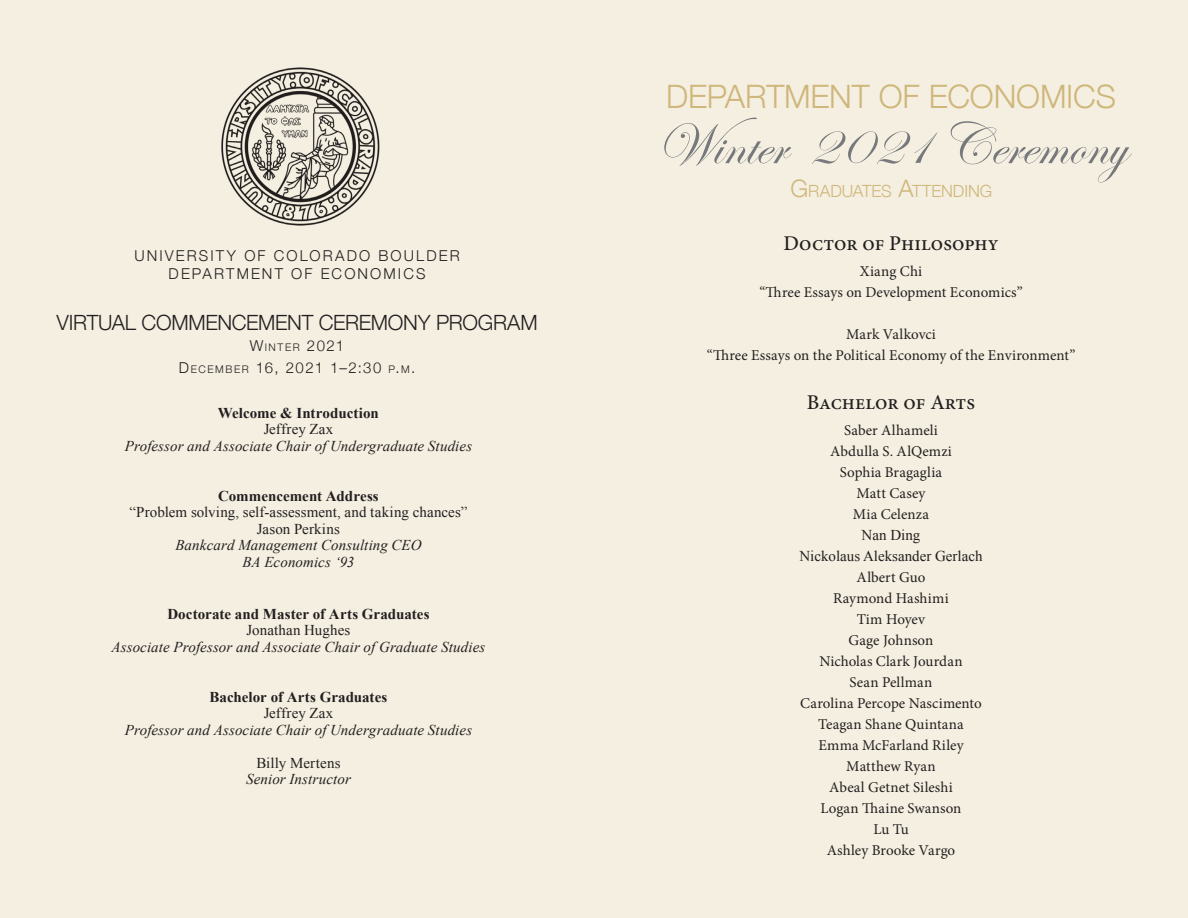
<style>
.page{position:relative;width:1188px;height:918px;background:#f4efe0}
.page>*{position:absolute;margin:0;border:0;box-sizing:border-box;transform-origin:0 0}
.t1{font:60px "Edwardian Script ITC";color:#76787b}
.t2{font:300 32.25px "Helvetica Neue";letter-spacing:-.005em;color:#cfb77b}
.t3{font:300 21px "Helvetica Neue";letter-spacing:-.015em;color:#231f20}
.t4{font:500 21px "Minion Pro";color:#231f20}
.t5{font:300 16.8px "Helvetica Neue";letter-spacing:-.005em;color:#cfb77b}
.t6{font:15px/21px "Minion Pro";letter-spacing:.005em;color:#231f20;text-align:center}
.t7{font:italic 15px/16.5px "Times New Roman";letter-spacing:.01em;color:#231f20;text-align:center}
.t8{font:15px/16.5px "Times New Roman";color:#231f20;text-align:center}
.t9{font:300 15px "Helvetica Neue";letter-spacing:.14em;color:#231f20}
.t10{font:300 15px "Helvetica Neue";letter-spacing:.09em;color:#231f20}
.s1{font-size:10.5px}
.s2{font-weight:700;font-style:normal}
.s3{font-style:normal}
.s4{font-weight:700}
.s5{font-style:italic}
.s6{font-size:24px}
</style>
<div class="page">
<img style="left:221px;top:67px;width:159px;height:159px">
<p class="t9" style="left:134px;top:244px;width:327px">UNIVERSITY OF COLORADO BOULDER</p>
<p class="t9" style="left:169px;top:262px;width:258px">DEPARTMENT OF ECONOMICS</p>
<p class="t3" style="left:57px;top:305px;width:483px">VIRTUAL COMMENCEMENT CEREMONY PROGRAM</p>
<p class="t10" style="left:250px;top:334px;width:96px">W<span class="s1">INTER</span> 2021</p>
<p class="t10" style="left:179px;top:356px;width:238px">D<span class="s1">ECEMBER</span> 16, 2021 1–2:30 <span class="s1">P</span>.<span class="s1">M</span>.</p>
<p class="t7" style="left:125px;top:404px;width:349px"><span class="s2">Welcome &amp; Introduction<br></span><span class="s3">Jeffrey Zax<br></span>Professor and Associate Chair of Undergraduate Studies</p>
<p class="t8" style="left:129px;top:487px;width:340px"><span class="s4">Commencement Address<br></span>“Problem solving, self-assessment, and taking chances”<br>Jason Perkins<br><span class="s5">Bankcard Management Consulting CEO<br>BA Economics ‘93</span></p>
<p class="t7" style="left:112px;top:605px;width:375px"><span class="s2">Doctorate and Master of Arts Graduates<br></span><span class="s3">Jonathan Hughes<br></span>Associate Professor and Associate Chair of Graduate Studies</p>
<p class="t7" style="left:125px;top:688px;width:349px"><span class="s2">Bachelor of Arts Graduates<br></span><span class="s3">Jeffrey Zax<br></span>Professor and Associate Chair of Undergraduate Studies</p>
<p class="t7" style="left:246px;top:754px;width:106px"><span class="s3">Billy Mertens<br></span>Senior Instructor</p>
<p class="t2" style="left:666px;top:70px;width:451px">DEPARTMENT OF ECONOMICS</p>
<p class="t1" style="left:655px;top:112px;width:473px">Winter 2021 Ceremony</p>
<p class="t5" style="left:790px;top:177px;width:202px"><span class="s6">G</span>RADUATES <span class="s6">A</span>TTENDING</p>
<p class="t4" style="left:783px;top:229px;width:217px">Doctor of Philosophy</p>
<p class="t6" style="left:759px;top:261px;width:265px">Xiang Chi<br>“Three Essays on Development Economics”</p>
<p class="t6" style="left:707px;top:323px;width:370px">Mark Valkovci<br>“Three Essays on the Political Economy of the Environment”</p>
<p class="t4" style="left:807px;top:388px;width:170px">Bachelor of Arts</p>
<p class="t6" style="left:844px;top:420px;width:95px">Saber Alhameli</p>
<p class="t6" style="left:830px;top:441px;width:123px">Abdulla S. AlQemzi</p>
<p class="t6" style="left:840px;top:462px;width:104px">Sophia Bragaglia</p>
<p class="t6" style="left:857px;top:483px;width:70px">Matt Casey</p>
<p class="t6" style="left:853px;top:504px;width:78px">Mia Celenza</p>
<p class="t8" style="left:862px;top:527px;width:60px">Nan Ding</p>
<p class="t8" style="left:799px;top:548px;width:185px">Nickolaus Aleksander Gerlach</p>
<p class="t6" style="left:856px;top:567px;width:71px">Albert Guo</p>
<p class="t6" style="left:833px;top:588px;width:117px">Raymond Hashimi</p>
<p class="t6" style="left:857px;top:609px;width:70px">Tim Hoyev</p>
<p class="t6" style="left:849px;top:630px;width:86px">Gage Johnson</p>
<p class="t6" style="left:819px;top:651px;width:145px">Nicholas Clark Jourdan</p>
<p class="t6" style="left:850px;top:672px;width:84px">Sean Pellman</p>
<p class="t6" style="left:800px;top:693px;width:183px">Carolina Percope Nascimento</p>
<p class="t6" style="left:818px;top:714px;width:147px">Teagan Shane Quintana</p>
<p class="t6" style="left:818px;top:735px;width:147px">Emma McFarland Riley</p>
<p class="t6" style="left:846px;top:756px;width:91px">Matthew Ryan</p>
<p class="t6" style="left:829px;top:777px;width:125px">Abeal Getnet Sileshi</p>
<p class="t6" style="left:821px;top:798px;width:142px">Logan Thaine Swanson</p>
<p class="t6" style="left:873px;top:819px;width:37px">Lu Tu</p>
<p class="t6" style="left:827px;top:840px;width:130px">Ashley Brooke Vargo</p>
</div>
